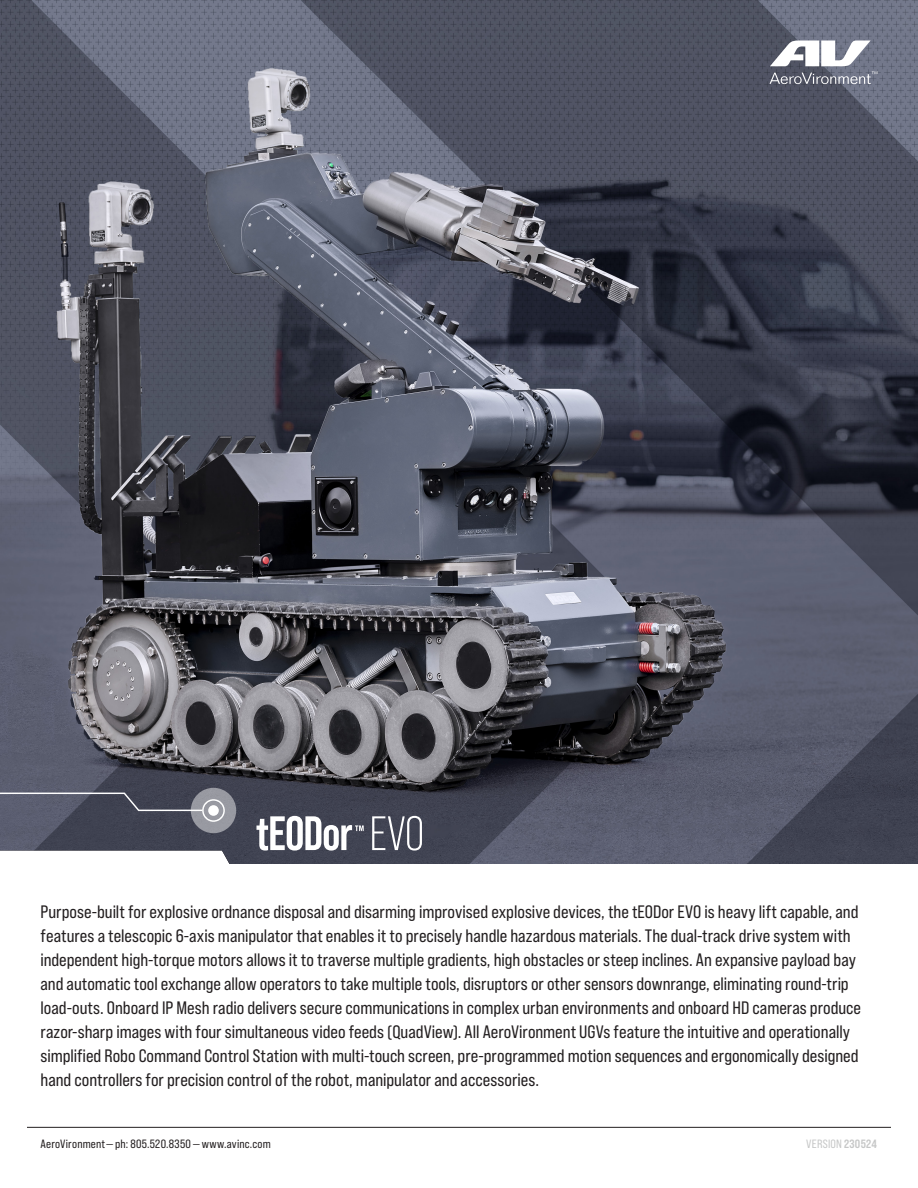
<style>
.page{position:relative;width:918px;height:1188px;background:#fff}
.page>*{position:absolute;margin:0;border:0;box-sizing:border-box;transform-origin:0 0}
.body_text{font:18px/24px "Bebas Neue Pro Sm E Rg";color:#231f20}
.footer_text_-_1st{font:12px "Bebas Neue Pro Sm E Rg";letter-spacing:.02em;color:#231f20}
.version_number{font:12px "Bebas Neue Pro Sm E Rg";letter-spacing:.02em;color:#c6c7c7}
.s1{font-family:"Bebas Neue Pro Sm E Bd"}
</style>
<div class="page">
<img style="left:0;top:0;width:918px;height:864px">
<div style="left:191px;top:788px;width:45px;height:45px;background:#989aa2;border-radius:50%"></div>
<svg style="left:0;top:793px;width:225px;height:29px;background:#5f616f"></svg>
<svg style="left:256px;top:816px;width:108px;height:35px"></svg>
<svg style="left:372px;top:816px;width:50px;height:35px"></svg>
<hr style="left:27px;top:1127px;width:864px;height:1px;background:#231f20">
<svg style="left:770px;top:40px;width:107px;height:44px"></svg>
<p class="body_text" style="left:40px;top:899px;width:822px">Purpose-built for explosive ordnance disposal and disarming improvised explosive devices, the tEODor EVO is heavy lift capable, and features a telescopic 6-axis manipulator that enables it to precisely handle hazardous materials. The dual-track drive system with independent high-torque motors allows it to traverse multiple gradients, high obstacles or steep inclines. An expansive payload bay and automatic tool exchange allow operators to take multiple tools, disruptors or other sensors downrange, eliminating round-trip load-outs. Onboard IP Mesh radio delivers secure communications in complex urban environments and onboard HD cameras produce razor-sharp images with four simultaneous video feeds (QuadView). All AeroVironment UGVs feature the intuitive and operationally simplified Robo Command Control Station with multi-touch screen, pre-programmed motion sequences and ergonomically designed hand controllers for precision control of the robot, manipulator and accessories.</p>
<p class="footer_text_-_1st" style="left:40px;top:1137px;width:232px">AeroVironment— ph: 805.520.8350 — www.avinc.com</p>
<p class="version_number" style="left:806px;top:1137px;width:72px">VERSION <span class="s1">230524</span></p>
</div>
